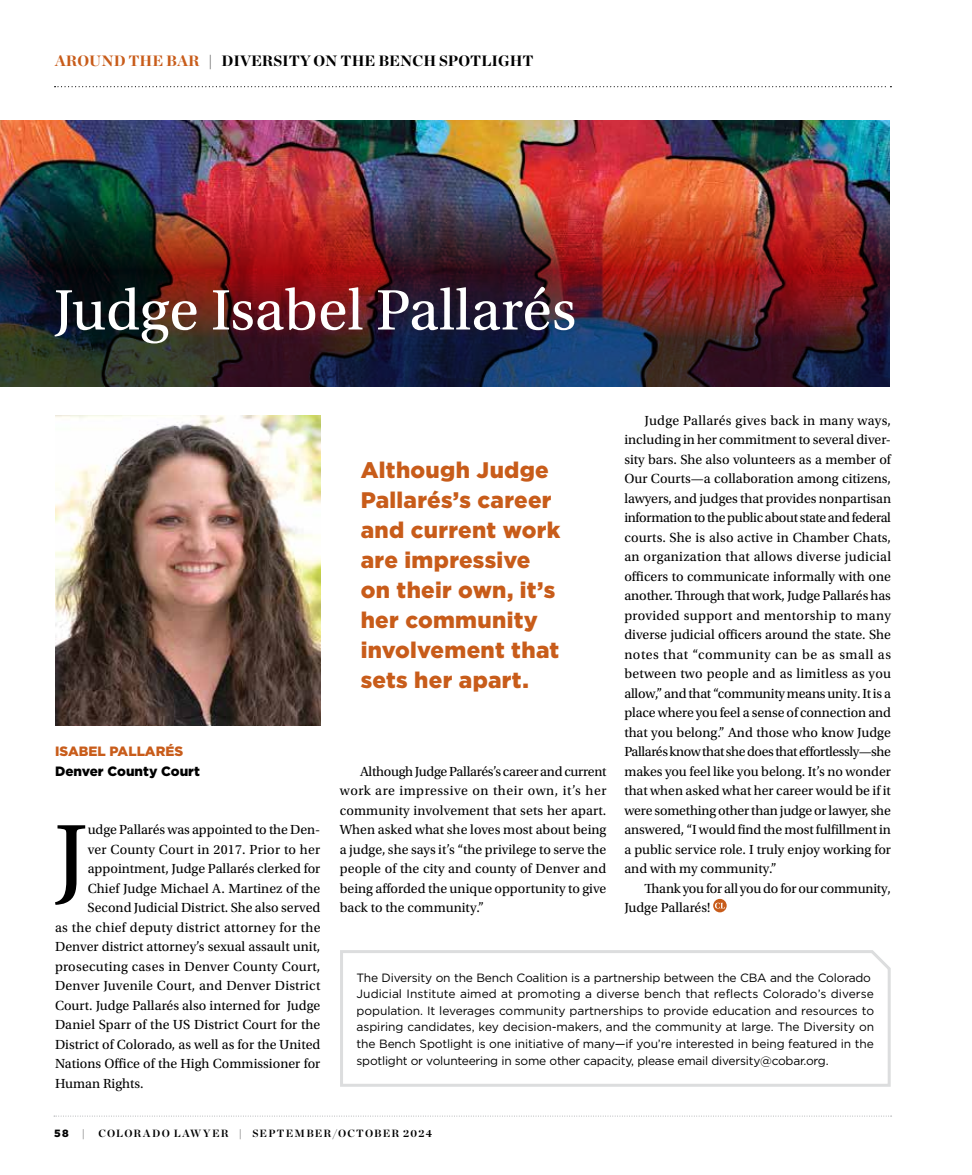
<style>
.page{position:relative;width:972px;height:1175px;background:#fff}
.page>*{position:absolute;margin:0;border:0;box-sizing:border-box;transform-origin:0 0}
.t1{font:103.5px "Utopia Std";color:#000}
.t2{font:60px "Utopia Std";color:#fff}
.t3{font:900 22.5px/30px "Gotham";letter-spacing:.01em;color:#c85c1a}
.t4{font:900 15px "Chronicle Display";color:#000}
.t5{font:13.8px/19.5px "Utopia Std";color:#000;text-align:justify}
.t6{font:13.8px "Utopia Std";letter-spacing:.02em;color:#000}
.t7{font:900 13.5px "Gotham";color:#000}
.t8{font:900 13.5px "Gotham";color:#c85c1a}
.t9{font:12px/16.5px "Gotham";letter-spacing:-.01em;color:#000}
.t10{font:700 10.5px "Chronicle Display";letter-spacing:.115em;color:#000}
.t11{font:900 10.5px "Gotham";color:#000}
.s1{color:#c85c1a}
</style>
<div class="page">
<svg style="left:54px;top:1115px;width:838px;height:1px"></svg>
<svg style="left:55px;top:86px;width:836px;height:1px"></svg>
<img style="left:55px;top:415px;width:265px;height:310px">
<svg style="left:340px;top:950px;width:551px;height:137px"></svg>
<svg style="left:713px;top:898px;width:14px;height:14px"></svg>
<svg style="left:715px;top:902px;width:10px;height:6px"></svg>
<img style="left:0;top:120px;width:890px;height:266px">
<p class="t4" style="left:55px;top:48px;width:480px"><span class="s1">AROUND THE BAR</span> | DIVERSITY ON THE BENCH SPOTLIGHT</p>
<h2 class="t2" style="left:54px;top:278px;width:524px">Judge Isabel Pallarés</h2>
<p class="t5" style="left:624px;top:410px;width:268px;text-indent:20px">Judge Pallarés gives back in many ways, including in her commitment to several diver&shy;sity bars. She also volunteers as a member of Our Courts—a collaboration among citizens, lawyers, and judges that provides nonpartisan information to the public about state and federal courts. She is also active in Chamber Chats, an organization that allows diverse judicial officers to communicate informally with one another. Through that work, Judge Pallarés has provided support and mentorship to many diverse judicial officers around the state. She notes that “community can be as small as between two people and as limitless as you allow,” and that “community means unity. It is a place where you feel a sense of connection and that you belong.” And those who know Judge Pallarés know that she does that effortlessly—she makes you feel like you belong. It’s no wonder that when asked what her career would be if it were something other than judge or lawyer, she answered, “I would find the most fulfillment in a public service role. I truly enjoy working for and with my community.”</p>
<p class="t5" style="left:624px;top:878px;width:268px;text-indent:20px">Thank you for all you do for our community,<br>Judge Pallarés!</p>
<h3 class="t3" style="left:361px;top:455px;width:201px">Although Judge<br>Pallarés’s career and current work are impressive on their own, it’s her community involvement that sets her apart.</h3>
<p class="t8" style="left:55px;top:742px;width:130px">ISABEL PALLARÉS</p>
<p class="t7" style="left:55px;top:761px;width:146px">Denver County Court</p>
<p class="t5" style="left:340px;top:762px;width:268px;text-indent:20px">Although Judge Pallarés’s career and current work are impressive on their own, it’s her community involvement that sets her apart.<br>When asked what she loves most about being a judge, she says it’s “the privilege to serve the people of the city and county of Denver and being afforded the unique opportunity to give back to the community.”</p>
<h1 class="t1" style="left:53px;top:803px;width:36px">J</h1>
<p class="t5" style="left:88px;top:820px;width:234px">udge Pallarés was appointed to the Den-</p>
<p class="t5" style="left:88px;top:840px;width:234px">ver County Court in 2017. Prior to her</p>
<p class="t5" style="left:88px;top:859px;width:234px">appointment, Judge Pallarés clerked for</p>
<p class="t5" style="left:88px;top:879px;width:234px">Chief Judge Michael A. Martinez of the</p>
<p class="t5" style="left:87px;top:898px;width:234px">Second Judicial District. She also served</p>
<p class="t6" style="left:55px;top:920px;width:267px">as the chief deputy district attorney for the</p>
<p class="t5" style="left:55px;top:937px;width:267px">Denver district attorney’s sexual assault unit,</p>
<p class="t6" style="left:55px;top:959px;width:267px">prosecuting cases in Denver County Court,</p>
<p class="t5" style="left:55px;top:976px;width:267px">Denver Juvenile Court, and Denver District</p>
<p class="t5" style="left:55px;top:995px;width:267px">Court. Judge Pallarés also interned for Judge</p>
<p class="t5" style="left:55px;top:1015px;width:267px">Daniel Sparr of the US District Court for the</p>
<p class="t5" style="left:55px;top:1034px;width:267px">District of Colorado, as well as for the United</p>
<p class="t5" style="left:55px;top:1054px;width:267px">Nations Office of the High Commissioner for</p>
<p class="t5" style="left:55px;top:1073px;width:90px">Human Rights.</p>
<p class="t9" style="left:357px;top:969px;width:519px">The Diversity on the Bench Coalition is a partnership between the CBA and the Colorado Judicial Institute aimed at promoting a diverse bench that reflects Colorado’s diverse population. It leverages community partnerships to provide education and resources to aspiring candidates, key decision-makers, and the community at large. The Diversity on the Bench Spotlight is one initiative of many—if you’re interested in being featured in the spotlight or volunteering in some other capacity, please email diversity@cobar.org.</p>
<p class="t11" style="left:54px;top:1126px;width:16px">58</p>
<p class="t10" style="left:82px;top:1125px;width:5px">|</p>
<p class="t10" style="left:98px;top:1125px;width:335px">COLORADO LAWYER | SEPTEMBER/OCTOBER 2024</p>
</div>
